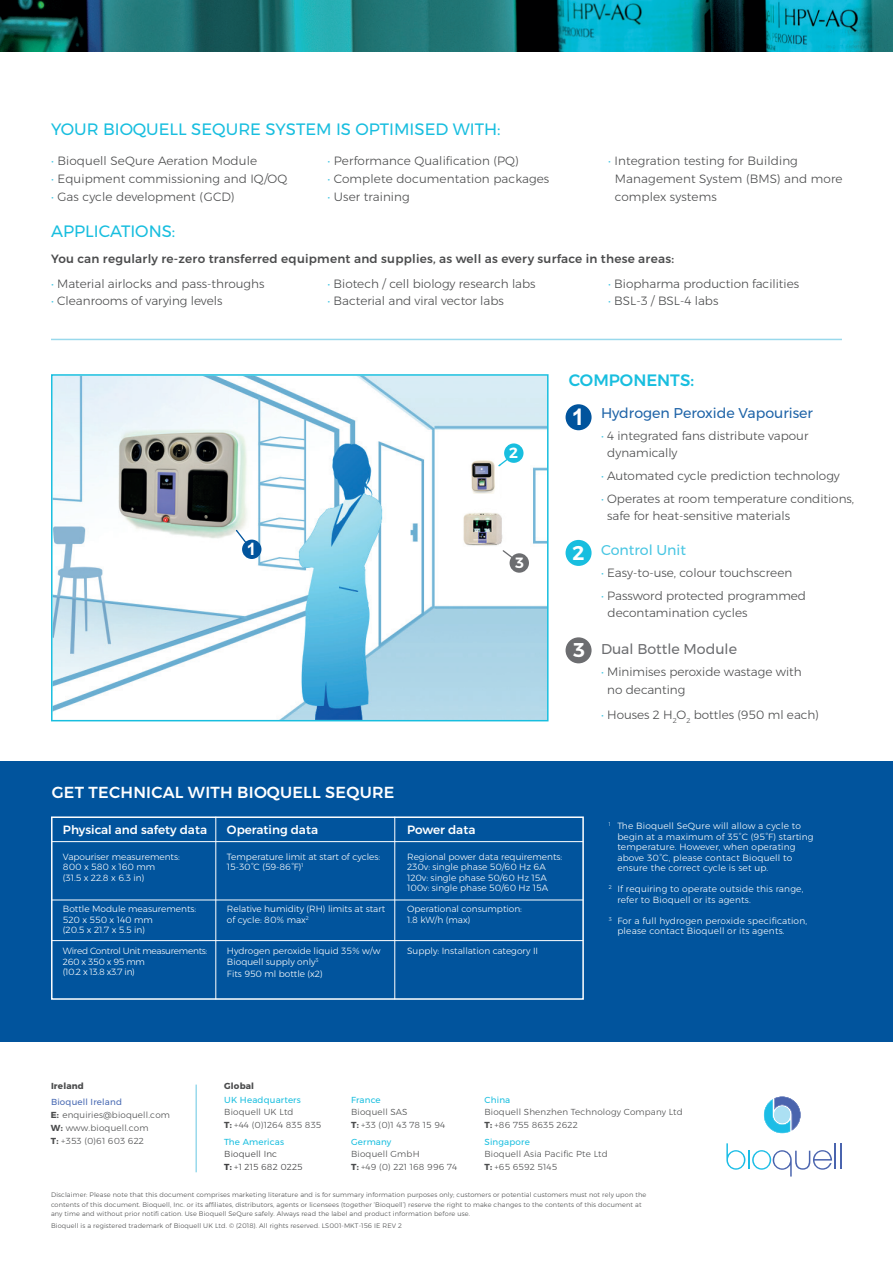
<style>
.page{position:relative;width:893px;height:1263px;background:#fff}
.page>*{position:absolute;margin:0;border:0;box-sizing:border-box;transform-origin:0 0}
.t1{font:700 17.1px "Arial";color:#fff}
.t2{font:16.5px "Montserrat";color:#18bedf}
.t3{font:500 16.5px "Montserrat";color:#18bedf}
.t4{font:500 16.05px "Montserrat";letter-spacing:.015em;color:#fff}
.t5{font:600 14.85px "Montserrat";color:#fff}
.t6{font:14.25px "Montserrat";color:#1f64a8}
.t7{font:14.25px "Montserrat";color:#6c6d70}
.t8{font:14.25px "Montserrat";color:#48c6e3}
.t9{font:300 12px/16.5px "Montserrat";color:#4b4c4d}
.t10{font:500 12px "Montserrat";letter-spacing:.02em;color:#4b4c4d}
.t11{font:500 12px "Montserrat";color:#fff}
.t12{font:300 9px/10.5px "Montserrat";color:#fff}
.t13{font:300 9px/10.5px "Montserrat";letter-spacing:.02em;color:#fff}
.t14{font:300 9px/10.5px "Montserrat";letter-spacing:-.03em;color:#fff}
.t15{font:300 8.7px/13px "Montserrat";letter-spacing:.02em;color:#4b4c4d}
.t16{font:8.7px "Montserrat";letter-spacing:.02em;color:#18bedf}
.t17{font:300 8.7px/13px "Montserrat";letter-spacing:.02em;color:#3e3e3f}
.t18{font:700 8.7px "Montserrat";letter-spacing:.02em;color:#4b4c4d}
.t19{font:300 6.6px/9.4px "Montserrat";letter-spacing:.02em;color:#4b4c4d}
.s1{color:#48c6e3}
.s2{font-family:"Arial";font-weight:700;font-size:22.95px;color:#fff}
.s3{font-weight:600;font-size:19.95px;color:#fff}
.s4{font-weight:400;color:#4668b2}
.s5{font-weight:700}
</style>
<div class="page">
<div style="left:0;top:761px;width:893px;height:281px;background:#01549d"></div>
<div style="left:51px;top:816px;width:533px;height:184px;border:2px solid #fff"></div>
<hr style="left:52px;top:841px;width:531px;height:1px;background:#fff">
<hr style="left:215px;top:817px;width:1px;height:182px;background:#fff">
<hr style="left:394px;top:817px;width:1px;height:182px;background:#fff">
<hr style="left:52px;top:900px;width:531px;height:1px;background:#fff">
<hr style="left:52px;top:940px;width:531px;height:1px;background:#fff">
<img style="left:0;top:0;width:893px;height:51px">
<svg style="left:51px;top:374px;width:498px;height:347px"></svg>
<svg style="left:501px;top:549px;width:19px;height:15px"></svg>
<div style="left:510px;top:553px;width:19px;height:20px;background:#6c6d70;border-radius:50%"></div>
<div style="left:566px;top:540px;width:26px;height:26px;background:#18bedf;border-radius:50%"></div>
<div style="left:566px;top:404px;width:26px;height:26px;background:#01549d;border-radius:50%"></div>
<div style="left:566px;top:637px;width:26px;height:26px;background:#6c6d70;border-radius:50%"></div>
<svg style="left:235px;top:529px;width:15px;height:18px"></svg>
<div style="left:242px;top:540px;width:19px;height:19px;background:#01549d;border-radius:50%"></div>
<hr style="left:51px;top:339px;width:791px;height:1px;background:#99d9ec">
<div style="left:463px;top:453px;width:37px;height:51px;background:#fff"></div>
<div style="left:504px;top:443px;width:19px;height:20px;background:#18bedf;border-radius:50%"></div>
<img style="left:466px;top:447px;width:35px;height:47px">
<img style="left:466px;top:453px;width:34px;height:41px">
<svg style="left:498px;top:453px;width:17px;height:13px"></svg>
<svg style="left:726px;top:1143px;width:115px;height:33px"></svg>
<svg style="left:764px;top:1096px;width:37px;height:37px"></svg>
<hr style="left:195px;top:1084px;width:2px;height:88px;background:#99d9ec">
<h2 class="t2" style="left:51px;top:117px;width:451px">YOUR BIOQUELL SEQURE SYSTEM IS OPTIMISED WITH:</h2>
<p class="t9" style="left:51px;top:152px;width:208px"><span class="s1">•</span> Bioquell SeQure Aeration Module</p>
<p class="t9" style="left:51px;top:170px;width:238px"><span class="s1">•</span> Equipment commissioning and IQ/OQ</p>
<p class="t9" style="left:51px;top:188px;width:185px"><span class="s1">•</span> Gas cycle development (GCD)</p>
<p class="t9" style="left:327px;top:152px;width:193px"><span class="s1">•</span> Performance Qualification (PQ)</p>
<p class="t9" style="left:327px;top:170px;width:223px"><span class="s1">•</span> Complete documentation packages</p>
<p class="t9" style="left:327px;top:188px;width:84px"><span class="s1">•</span> User training</p>
<p class="t9" style="left:615px;top:151px;width:229px;line-height:18px;text-indent:-7px"><span class="s1">•</span> Integration testing for Building<br>Management System (BMS) and more complex systems</p>
<h2 class="t2" style="left:51px;top:219px;width:126px">APPLICATIONS:</h2>
<p class="t10" style="left:51px;top:249px;width:625px">You can regularly re-zero transferred equipment and supplies, as well as every surface in these areas:</p>
<p class="t9" style="left:51px;top:275px;width:215px"><span class="s1">•</span> Material airlocks and pass-throughs</p>
<p class="t9" style="left:51px;top:292px;width:173px"><span class="s1">•</span> Cleanrooms of varying levels</p>
<h1 class="t1" style="left:247px;top:540px;width:11px">1</h1>
<p class="t9" style="left:327px;top:275px;width:210px"><span class="s1">•</span> Biotech / cell biology research labs</p>
<p class="t9" style="left:327px;top:292px;width:178px"><span class="s1">•</span> Bacterial and viral vector labs</p>
<p class="t5" style="left:509px;top:441px;width:10px">2</p>
<p class="t5" style="left:515px;top:551px;width:10px">3</p>
<p class="t9" style="left:608px;top:275px;width:193px"><span class="s1">•</span> Biopharma production facilities</p>
<p class="t9" style="left:608px;top:292px;width:112px"><span class="s1">•</span> BSL-3 / BSL-4 labs</p>
<h2 class="t3" style="left:569px;top:367px;width:127px">COMPONENTS:</h2>
<p class="t6" style="left:572px;top:402px;width:243px"><span class="s2">1</span> Hydrogen Peroxide Vapouriser</p>
<p class="t9" style="left:607px;top:428px;width:203px;text-indent:-6px"><span class="s1">•</span> 4 integrated fans distribute vapour dynamically</p>
<p class="t9" style="left:601px;top:467px;width:240px"><span class="s1">•</span> Automated cycle prediction technology</p>
<p class="t9" style="left:607px;top:491px;width:248px;text-indent:-6px"><span class="s1">•</span> Operates at room temperature conditions, safe for heat-sensitive materials</p>
<p class="t8" style="left:572px;top:539px;width:115px"><span class="s3">2</span> Control Unit</p>
<p class="t9" style="left:601px;top:564px;width:193px"><span class="s1">•</span> Easy-to-use, colour touchscreen</p>
<p class="t9" style="left:608px;top:588px;width:200px;text-indent:-7px"><span class="s1">•</span> Password protected programmed decontamination cycles</p>
<p class="t7" style="left:573px;top:637px;width:165px"><span class="s3">3</span> Dual Bottle Module</p>
<p class="t9" style="left:607px;top:663px;width:196px;line-height:18px;text-indent:-6px"><span class="s1">•</span> Minimises peroxide wastage with no decanting</p>
<p class="t9" style="left:601px;top:706px;width:220px"><span class="s1">•</span> Houses 2 H<sub>2</sub>O<sub>2</sub> bottles (950 ml each)</p>
<h3 class="t4" style="left:52px;top:780px;width:344px">GET TECHNICAL WITH BIOQUELL SEQURE</h3>
<p class="t11" style="left:63px;top:821px;width:146px">Physical and safety data</p>
<p class="t12" style="left:63px;top:851px;width:118px">Vapouriser measurements:<br>800 x 580 x 160 mm<br>(31.5 x 22.8 x 6.3 in)</p>
<p class="t12" style="left:63px;top:904px;width:135px">Bottle Module measurements:<br>520 x 550 x 140 mm<br>(20.5 x 21.7 x 5.5 in)</p>
<p class="t14" style="left:63px;top:946px;width:146px">Wired Control Unit measurements:<br>260 x 350 x 95 mm<br>(10.2 x 13.8 x3.7 in)</p>
<p class="t11" style="left:227px;top:821px;width:93px">Operating data</p>
<p class="t12" style="left:227px;top:851px;width:155px">Temperature limit at start of cycles:<br>15-30°C (59-86°F)<sup>1</sup></p>
<p class="t12" style="left:227px;top:904px;width:160px">Relative humidity (RH) limits at start of cycle: 80% max<sup>2</sup></p>
<p class="t12" style="left:227px;top:946px;width:155px">Hydrogen peroxide liquid 35% w/w<br>Bioquell supply only<sup>3</sup></p>
<p class="t12" style="left:227px;top:968px;width:97px">Fits 950 ml bottle (x2)</p>
<p class="t11" style="left:407px;top:821px;width:70px">Power data</p>
<p class="t12" style="left:407px;top:851px;width:157px">Regional power data requirements:<br>230v: single phase 50/60 Hz 6A<br>120v: single phase 50/60 Hz 15A<br>100v: single phase 50/60 Hz 15A</p>
<p class="t12" style="left:407px;top:904px;width:116px">Operational consumption:<br>1.8 kW/h (max)</p>
<p class="t12" style="left:407px;top:946px;width:133px">Supply: Installation category II</p>
<p class="t13" style="left:617px;top:821px;width:198px;text-indent:-9px"><sup>1</sup> The Bioquell SeQure will allow a cycle to begin at a maximum of 35°C (95°F) starting temperature. However, when operating above 30°C, please contact Bioquell to ensure the correct cycle is set up.</p>
<p class="t13" style="left:617px;top:884px;width:188px;text-indent:-9px"><sup>2</sup> If requiring to operate outside this range, refer to Bioquell or its agents.</p>
<p class="t13" style="left:617px;top:915px;width:191px;text-indent:-9px"><sup>3</sup> For a full hydrogen peroxide specification, please contact Bioquell or its agents.</p>
<p class="t18" style="left:51px;top:1078px;width:34px">Ireland</p>
<p class="t15" style="left:51px;top:1095px;width:121px"><span class="s4">Bioquell Ireland<br></span><span class="s5">E:</span> enquiries@bioquell.com<br><span class="s5">W:</span> www.bioquell.com<br><span class="s5">T:</span> +353 (0)61 603 622</p>
<p class="t18" style="left:224px;top:1078px;width:31px">Global</p>
<p class="t16" style="left:224px;top:1093px;width:78px">UK Headquarters</p>
<p class="t15" style="left:224px;top:1105px;width:99px">Bioquell UK Ltd<br><span class="s5">T:</span> +44 (0)1264 835 835</p>
<p class="t16" style="left:224px;top:1135px;width:61px">The Americas</p>
<p class="t17" style="left:224px;top:1147px;width:80px">Bioquell Inc<br><span class="s5">T:</span> +1 215 682 0225</p>
<p class="t16" style="left:351px;top:1093px;width:31px">France</p>
<p class="t15" style="left:351px;top:1105px;width:96px">Bioquell SAS<br><span class="s5">T:</span> +33 (0)1 43 78 15 94</p>
<p class="t16" style="left:351px;top:1135px;width:42px">Germany</p>
<p class="t15" style="left:351px;top:1147px;width:108px">Bioquell GmbH<br><span class="s5">T:</span> +49 (0) 221 168 996 74</p>
<p class="t16" style="left:484px;top:1093px;width:27px">China</p>
<p class="t15" style="left:484px;top:1105px;width:200px">Bioquell Shenzhen Technology Company Ltd<br><span class="s5">T:</span> +86 755 8635 2622</p>
<p class="t16" style="left:484px;top:1135px;width:47px">Singapore</p>
<p class="t15" style="left:484px;top:1147px;width:125px">Bioquell Asia Pacific Pte Ltd<br><span class="s5">T:</span> +65 6592 5145</p>
<p class="t19" style="left:51px;top:1190px;width:597px">Disclaimer: Please note that this document comprises marketing literature and is for summary information purposes only; customers or potential customers must not rely upon the contents of this document. Bioquell, Inc. or its affiliates, distributors, agents or licensees (together ‘Bioquell’) reserve the right to make changes to the contents of this document at any time and without prior notifi cation. Use Bioquell SeQure safely. Always read the label and product information before use.</p>
<p class="t19" style="left:51px;top:1220px;width:352px">Bioquell is a registered trademark of Bioquell UK Ltd. © (2018). All rights reserved. LS001-MKT-156 IE REV 2</p>
</div>
